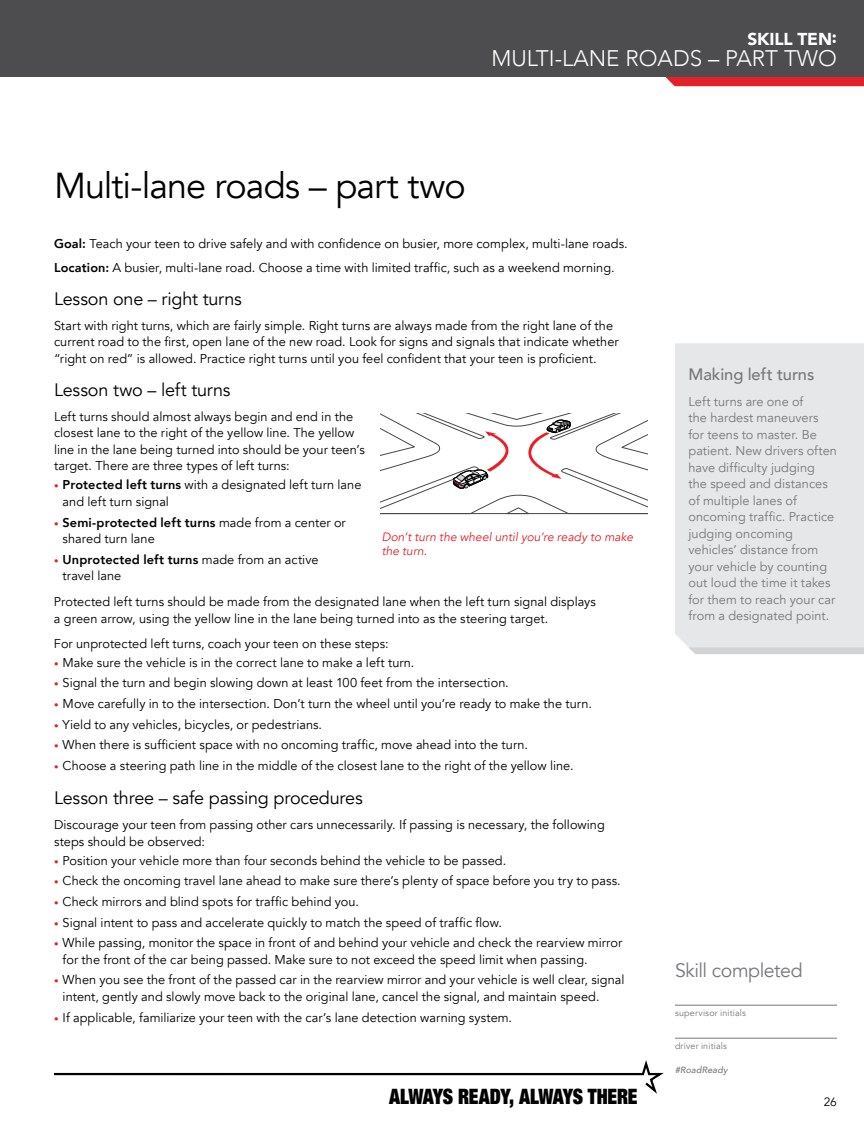
<style>
.page{position:relative;width:864px;height:1134px;background:#fff}
.page>*{position:absolute;margin:0;border:0;box-sizing:border-box;transform-origin:0 0}
.t1{font:36px "Avenir";letter-spacing:-.025em;color:#000}
.t2{font:300 22.5px "Avenir";color:#fff}
.t3{font:900 condensed 21.3px "Helvetica Neue LT Std";letter-spacing:-.015em;color:#000;scale:.9 1}
.t4{font:19.5px "Avenir";letter-spacing:-.025em;color:#77787b}
.t5{font:18px "Avenir";letter-spacing:-.01em;color:#000}
.t6{font:900 17.25px "Avenir";letter-spacing:-.01em;color:#fff}
.t7{font:500 16.5px "Avenir";letter-spacing:-.005em;color:#77787b}
.t8{font:12.75px/16.5px "Avenir";letter-spacing:.005em;color:#000}
.t9{font:12.75px/16.5px "Avenir";letter-spacing:.005em;color:#77787b}
.t10{font:italic 12px/13.5px "Avenir";letter-spacing:.005em;color:#e31f27}
.t11{font:12px "Avenir";color:#000}
.t12{font:9px "Avenir";letter-spacing:.015em;color:#77787b}
.t13{font:italic 500 9px "Avenir";letter-spacing:.015em;color:#77787b}
.s1{font-weight:800}
.s2{font-size:9px;color:#e31f27}
</style>
<div class="page">
<svg style="left:380px;top:514px;width:268px;height:1px"></svg>
<svg style="left:380px;top:414px;width:268px;height:100px"></svg>
<hr style="left:675px;top:1005px;width:162px;height:1px;background:#77787b">
<hr style="left:675px;top:1038px;width:162px;height:1px;background:#77787b">
<svg style="left:641px;top:76px;width:223px;height:10px;background:#d73d44"></svg>
<div style="left:0;top:0;width:864px;height:76px;background:#4d4d4f"></div>
<div style="left:675px;top:343px;width:189px;height:304px;background:#e6e7e8"></div>
<svg style="left:688px;top:647px;width:176px;height:7px"></svg>
<svg style="left:54px;top:1060px;width:610px;height:34px"></svg>
<h3 class="t6" style="left:748px;top:24px;width:91px">SKILL TEN:</h3>
<h2 class="t2" style="left:491px;top:45px;width:347px">MULTI-LANE ROADS – PART TWO</h2>
<h1 class="t1" style="left:54px;top:164px;width:413px">Multi-lane roads – part two</h1>
<p class="t8" style="left:54px;top:231px;width:575px;line-height:24.8px"><span class="s1">Goal:</span> Teach your teen to drive safely and with confidence on busier, more complex, multi-lane roads.<br><span class="s1">Location:</span> A busier, multi-lane road. Choose a time with limited traffic, such as a weekend morning.</p>
<h3 class="t5" style="left:54px;top:288px;width:189px">Lesson one – right turns</h3>
<p class="t8" style="left:54px;top:318px;width:566px">Start with right turns, which are fairly simple. Right turns are always made from the right lane of the current road to the first, open lane of the new road. Look for signs and signals that indicate whether “right on red” is allowed. Practice right turns until you feel confident that your teen is proficient.</p>
<h3 class="t5" style="left:54px;top:379px;width:178px">Lesson two – left turns</h3>
<p class="t8" style="left:54px;top:408px;width:312px">Left turns should almost always begin and end in the closest lane to the right of the yellow line. The yellow line in the lane being turned into should be your teen’s target. There are three types of left turns:</p>
<p class="t8" style="left:63px;top:477px;width:300px;text-indent:-9px"><span class="s2">•</span> <span class="s1">Protected left turns</span> with a designated left turn lane and left turn signal</p>
<p class="t8" style="left:63px;top:514px;width:285px;text-indent:-9px"><span class="s2">•</span> <span class="s1">Semi-protected left turns</span> made from a center or shared turn lane</p>
<p class="t8" style="left:63px;top:551px;width:257px;text-indent:-9px"><span class="s2">•</span> <span class="s1">Unprotected left turns</span> made from an active travel lane</p>
<p class="t8" style="left:54px;top:594px;width:543px">Protected left turns should be made from the designated lane when the left turn signal displays a green arrow, using the yellow line in the lane being turned into as the steering target.</p>
<p class="t8" style="left:54px;top:635px;width:336px">For unprotected left turns, coach your teen on these steps:</p>
<p class="t8" style="left:54px;top:654px;width:362px"><span class="s2">•</span> Make sure the vehicle is in the correct lane to make a left turn.</p>
<p class="t8" style="left:54px;top:675px;width:456px"><span class="s2">•</span> Signal the turn and begin slowing down at least 100 feet from the intersection.</p>
<p class="t8" style="left:54px;top:696px;width:539px"><span class="s2">•</span> Move carefully in to the intersection. Don’t turn the wheel until you’re ready to make the turn.</p>
<p class="t8" style="left:54px;top:716px;width:270px"><span class="s2">•</span> Yield to any vehicles, bicycles, or pedestrians.</p>
<p class="t8" style="left:54px;top:737px;width:476px"><span class="s2">•</span> When there is sufficient space with no oncoming traffic, move ahead into the turn.</p>
<p class="t8" style="left:54px;top:757px;width:521px"><span class="s2">•</span> Choose a steering path line in the middle of the closest lane to the right of the yellow line.</p>
<h3 class="t5" style="left:54px;top:787px;width:310px">Lesson three – safe passing procedures</h3>
<p class="t8" style="left:54px;top:817px;width:552px">Discourage your teen from passing other cars unnecessarily. If passing is necessary, the following steps should be observed:</p>
<p class="t8" style="left:54px;top:852px;width:454px"><span class="s2">•</span> Position your vehicle more than four seconds behind the vehicle to be passed.</p>
<p class="t8" style="left:54px;top:873px;width:568px"><span class="s2">•</span> Check the oncoming travel lane ahead to make sure there’s plenty of space before you try to pass.</p>
<p class="t8" style="left:54px;top:894px;width:307px"><span class="s2">•</span> Check mirrors and blind spots for traffic behind you.</p>
<p class="t8" style="left:54px;top:914px;width:450px"><span class="s2">•</span> Signal intent to pass and accelerate quickly to match the speed of traffic flow.</p>
<p class="t8" style="left:63px;top:935px;width:561px;text-indent:-9px"><span class="s2">•</span> While passing, monitor the space in front of and behind your vehicle and check the rearview mirror for the front of the car being passed. Make sure to not exceed the speed limit when passing.</p>
<p class="t8" style="left:63px;top:972px;width:563px;text-indent:-9px"><span class="s2">•</span> When you see the front of the passed car in the rearview mirror and your vehicle is well clear, signal intent, gently and slowly move back to the original lane, cancel the signal, and maintain speed.</p>
<p class="t8" style="left:54px;top:1009px;width:460px"><span class="s2">•</span> If applicable, familiarize your teen with the car’s lane detection warning system.</p>
<p class="t10" style="left:382px;top:530px;width:253px">Don’t turn the wheel until you’re ready to make the turn.</p>
<h3 class="t3" style="left:389px;top:1083px;width:278px">ALWAYS READY, ALWAYS THERE</h3>
<p class="t7" style="left:688px;top:360px;width:127px">Making left turns</p>
<p class="t9" style="left:688px;top:393px;width:150px">Left turns are one of<br>the hardest maneuvers for teens to master. Be patient. New drivers often have difficulty judging<br>the speed and distances of multiple lanes of oncoming traffic. Practice judging oncoming vehicles’ distance from your vehicle by counting out loud the time it takes for them to reach your car from a designated point.</p>
<h3 class="t4" style="left:675px;top:959px;width:129px">Skill completed</h3>
<p class="t12" style="left:675px;top:1008px;width:73px">supervisor initials</p>
<p class="t12" style="left:675px;top:1041px;width:53px">driver initials</p>
<p class="t13" style="left:675px;top:1065px;width:54px">#RoadReady</p>
<p class="t11" style="left:824px;top:1094px;width:15px">26</p>
</div>
